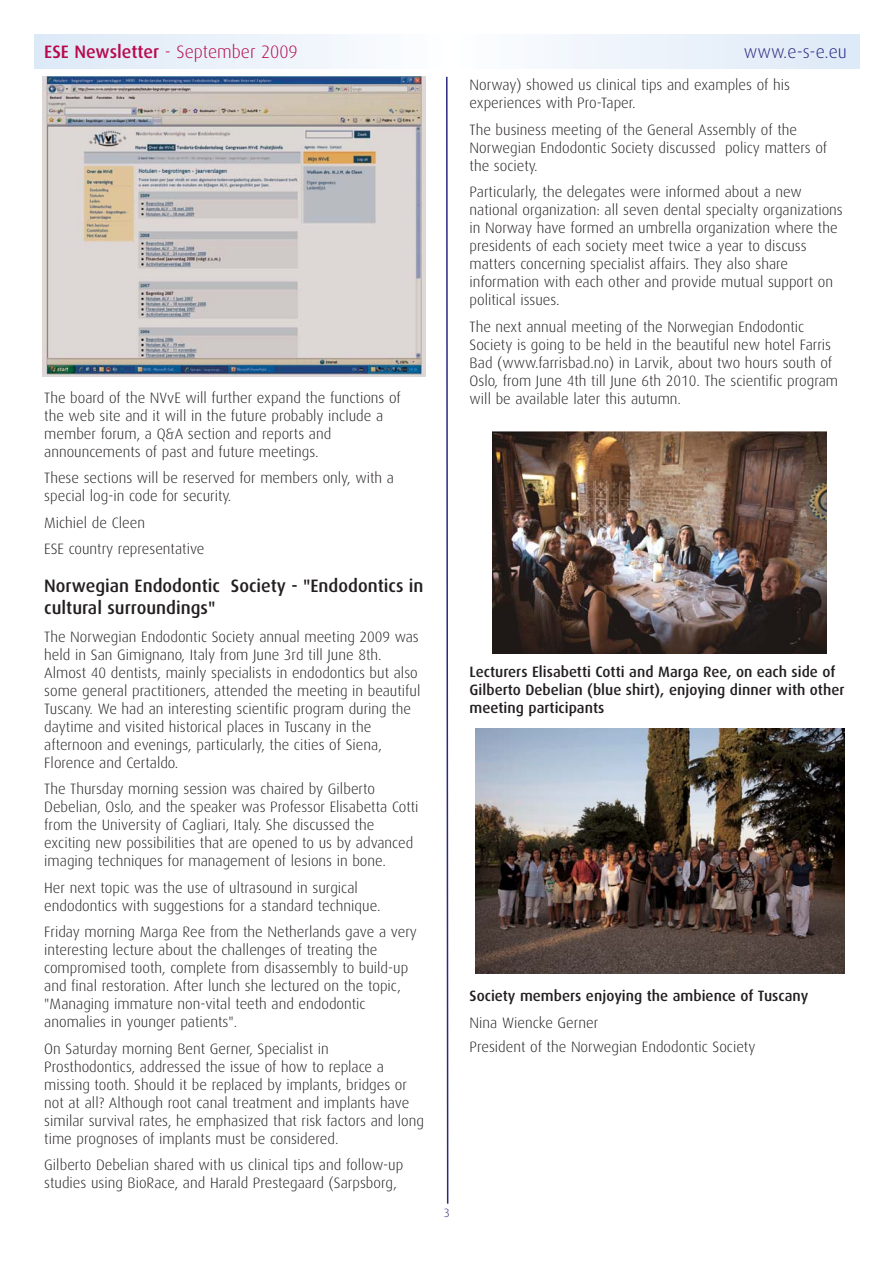
<style>
.page{position:relative;width:893px;height:1262px;background:#fff}
.page>*{position:absolute;margin:0;border:0;box-sizing:border-box;transform-origin:0 0}
.t1{font:500 18px/21.6px "Dax";color:#231f20}
.t2{font:300 18px "Dax";color:#b70a4d}
.t3{font:300 18px "Dax";color:#282781}
.t4{font:300 15px/18px "Dax";color:#231f20}
.t5{font:500 15px/18px "Dax";color:#231f20}
.t6{font:300 12px "Dax";color:#282781}
.s1{font-weight:500}
</style>
<div class="page">
<svg style="left:34px;top:34px;width:825px;height:34px"></svg>
<svg style="left:446px;top:76px;width:3px;height:1128px"></svg>
<img style="left:43px;top:77px;width:382px;height:300px">
<img style="left:492px;top:431px;width:334px;height:223px">
<img style="left:475px;top:729px;width:369px;height:244px">
<p class="t2" style="left:44px;top:44px;width:255px"><span class="s1">ESE Newsletter</span> - September 2009</p>
<p class="t3" style="left:744px;top:44px;width:104px">www.e-s-e.eu</p>
<p class="t4" style="left:44px;top:389px;width:358px">The board of the NVvE will further expand the functions of the web site and it will in the future probably include a member forum, a Q&amp;A section and reports and announcements of past and future meetings.</p>
<p class="t4" style="left:44px;top:470px;width:351px">These sections will be reserved for members only, with a special log-in code for security.</p>
<p class="t4" style="left:44px;top:510px;width:162px;line-height:26.5px">Michiel de Cleen<br>ESE country representative</p>
<p class="t1" style="left:44px;top:577px;width:381px">Norwegian Endodontic Society - "Endodontics in cultural surroundings"</p>
<p class="t4" style="left:44px;top:629px;width:378px">The Norwegian Endodontic Society annual meeting 2009 was held in San Gimignano, Italy from June 3rd till June 8th.<br>Almost 40 dentists, mainly specialists in endodontics but also some general practitioners, attended the meeting in beautiful Tuscany. We had an interesting scientific program during the daytime and visited historical places in Tuscany in the afternoon and evenings, particularly, the cities of Siena, Florence and Certaldo.</p>
<p class="t4" style="left:44px;top:781px;width:376px">The Thursday morning session was chaired by Gilberto Debelian, Oslo, and the speaker was Professor Elisabetta Cotti from the University of Cagliari, Italy. She discussed the exciting new possibilities that are opened to us by advanced imaging techniques for management of lesions in bone.</p>
<p class="t4" style="left:44px;top:880px;width:338px">Her next topic was the use of ultrasound in surgical endodontics with suggestions for a standard technique.</p>
<p class="t4" style="left:44px;top:924px;width:374px">Friday morning Marga Ree from the Netherlands gave a very interesting lecture about the challenges of treating the compromised tooth, complete from disassembly to build-up and final restoration. After lunch she lectured on the topic, "Managing immature non-vital teeth and endodontic anomalies in younger patients".</p>
<p class="t4" style="left:44px;top:1041px;width:381px">On Saturday morning Bent Gerner, Specialist in<br>Prosthodontics, addressed the issue of how to replace a missing tooth. Should it be replaced by implants, bridges or not at all? Although root canal treatment and implants have similar survival rates, he emphasized that risk factors and long time prognoses of implants must be considered.</p>
<p class="t4" style="left:44px;top:1157px;width:360px">Gilberto Debelian shared with us clinical tips and follow-up studies using BioRace, and Harald Prestegaard (Sarpsborg,</p>
<p class="t4" style="left:469px;top:77px;width:322px">Norway) showed us clinical tips and examples of his experiences with Pro-Taper.</p>
<p class="t4" style="left:469px;top:121px;width:359px">The business meeting of the General Assembly of the<br>Norwegian Endodontic Society discussed policy matters of the society.</p>
<p class="t4" style="left:469px;top:184px;width:375px">Particularly, the delegates were informed about a new national organization: all seven dental specialty organizations in Norway have formed an umbrella organization where the presidents of each society meet twice a year to discuss matters concerning specialist affairs. They also share information with each other and provide mutual support on political issues.</p>
<p class="t4" style="left:469px;top:318px;width:370px">The next annual meeting of the Norwegian Endodontic Society is going to be held in the beautiful new hotel Farris Bad (www.farrisbad.no) in Larvik, about two hours south of Oslo, from June 4th till June 6th 2010. The scientific program will be available later this autumn.</p>
<p class="t5" style="left:469px;top:664px;width:376px">Lecturers Elisabetti Cotti and Marga Ree, on each side of<br>Gilberto Debelian (blue shirt), enjoying dinner with other meeting participants</p>
<p class="t5" style="left:469px;top:988px;width:340px">Society members enjoying the ambience of Tuscany</p>
<p class="t4" style="left:469px;top:1011px;width:287px;line-height:24px">Nina Wiencke Gerner<br>President of the Norwegian Endodontic Society</p>
<p class="t6" style="left:444px;top:1208px;width:8px">3</p>
</div>
